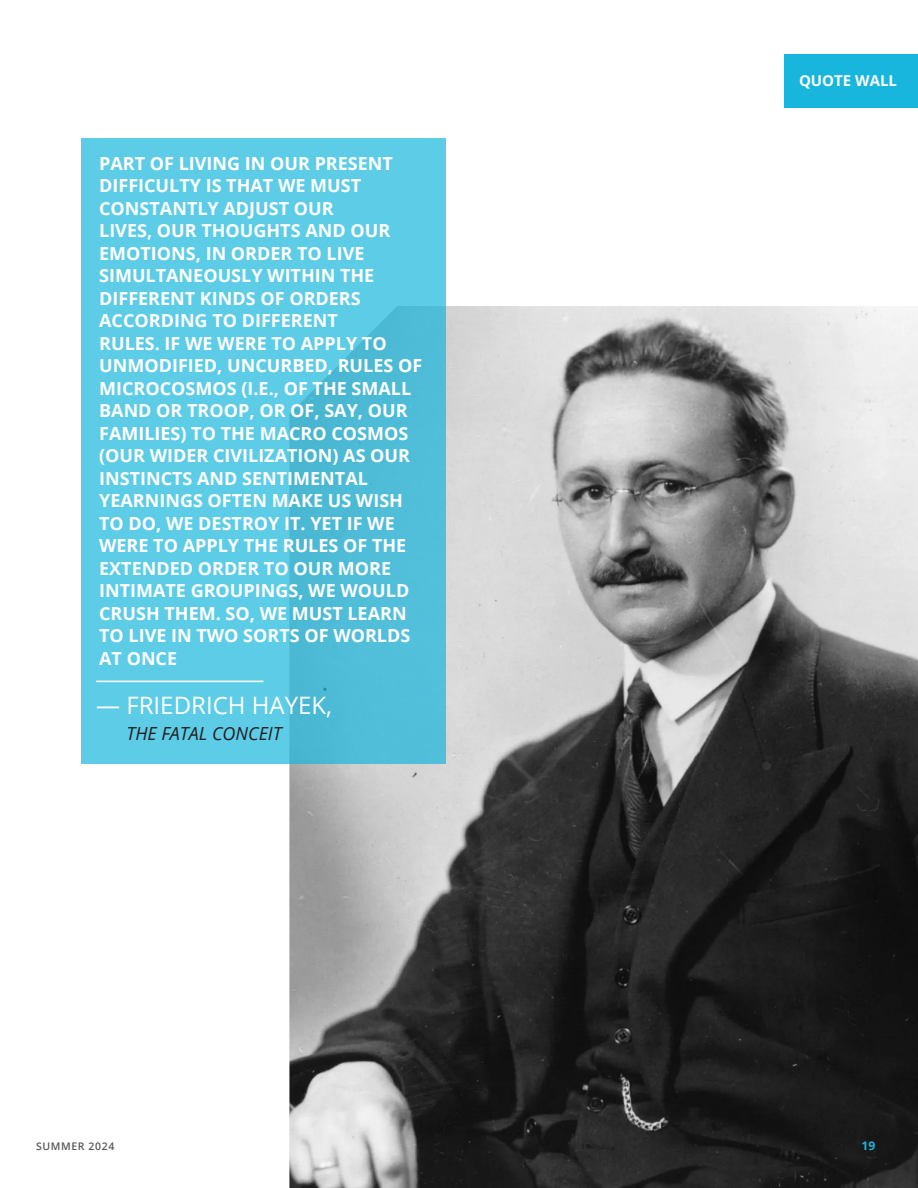
<style>
.page{position:relative;width:918px;height:1188px;background:#fff}
.page>*{position:absolute;margin:0;border:0;box-sizing:border-box;transform-origin:0 0}
.t1{font:24px "Open Sans";color:#fff}
.Main_Callout{font:700 18px/22.5px "Open Sans";color:#fff}
.t2{font:italic 18px "Open Sans";color:#231f20}
.Main_Header{font:700 15px "Open Sans";color:#fff}
.t3{font:700 12px "Open Sans";color:#18b6dd}
.t4{font:600 10.5px "Open Sans";letter-spacing:.06em;color:#57585a}
</style>
<div class="page">
<img style="left:289px;top:306px;width:629px;height:882px">
<div style="left:784px;top:54px;width:134px;height:54px;background:#18b6dd"></div>
<div style="left:81px;top:138px;width:365px;height:626px;background:linear-gradient(to right,#60cfea,#51c0db)"></div>
<hr style="left:96px;top:681px;width:167px;height:1px;background:#fff">
<p class="Main_Callout" style="left:99px;top:152px;width:325px">PART OF LIVING IN OUR PRESENT<br>DIFFICULTY IS THAT WE MUST<br>CONSTANTLY ADJUST OUR<br>LIVES, OUR THOUGHTS AND OUR<br>EMOTIONS, IN ORDER TO LIVE<br>SIMULTANEOUSLY WITHIN THE<br>DIFFERENT KINDS OF ORDERS<br>ACCORDING TO DIFFERENT<br>RULES. IF WE WERE TO APPLY TO<br>UNMODIFIED, UNCURBED, RULES OF<br>MICROCOSMOS (I.E., OF THE SMALL<br>BAND OR TROOP, OR OF, SAY, OUR<br>FAMILIES) TO THE MACRO COSMOS (OUR WIDER CIVILIZATION) AS OUR<br>INSTINCTS AND SENTIMENTAL<br>YEARNINGS OFTEN MAKE US WISH<br>TO DO, WE DESTROY IT. YET IF WE<br>WERE TO APPLY THE RULES OF THE<br>EXTENDED ORDER TO OUR MORE<br>INTIMATE GROUPINGS, WE WOULD<br>CRUSH THEM. SO, WE MUST LEARN<br>TO LIVE IN TWO SORTS OF WORLDS<br>AT ONCE</p>
<p class="t1" style="left:96px;top:689px;width:237px">— FRIEDRICH HAYEK,</p>
<p class="t2" style="left:126px;top:721px;width:157px">THE FATAL CONCEIT</p>
<p class="Main_Header" style="left:799px;top:70px;width:100px">QUOTE WALL</p>
<p class="t4" style="left:36px;top:1139px;width:80px">SUMMER 2024</p>
<p class="t3" style="left:862px;top:1137px;width:15px">19</p>
</div>
